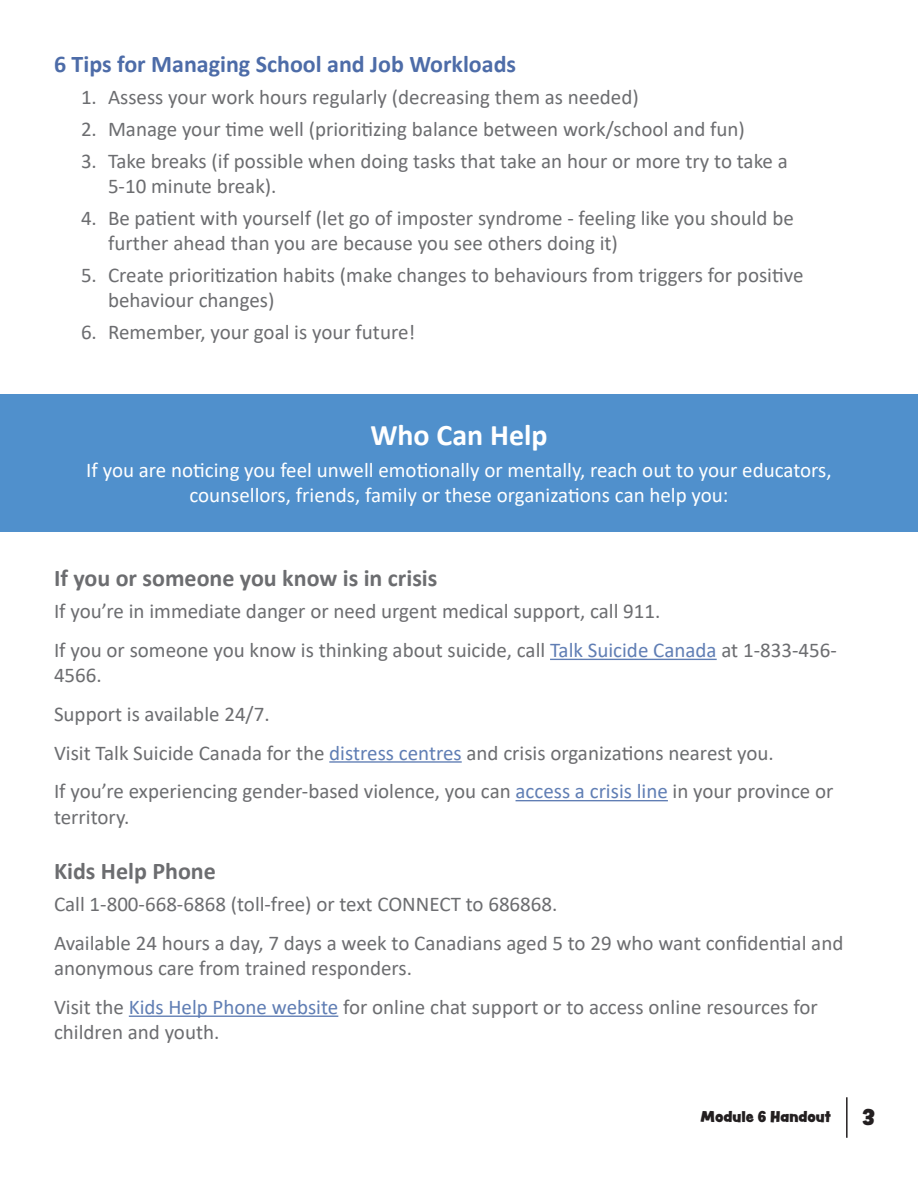
<style>
.page{position:relative;width:918px;height:1188px;background:#fff}
.page>*{position:absolute;margin:0;border:0;box-sizing:border-box;transform-origin:0 0}
.Subheader{font:700 30px "Calibri";color:#fff}
.Subheader-2{font:700 24px "Calibri";color:#6c6d70}
.Subheader-3{font:700 24px "Calibri";color:#4d6ca8}
.t1{font:24px "Peachy Keen JF";color:#231f20}
.Body_grey{font:21px/25.2px "Calibri";color:#6c6d70}
.Body_grey-2{font:21px/25.2px "Calibri";color:#fff;text-align:center}
.t2{font:16.5px "Peachy Keen JF";color:#231f20}
.s1{color:#607eb4}
</style>
<div class="page">
<hr style="left:846px;top:1097px;width:2px;height:41px;background:#231f20">
<div style="left:0;top:394px;width:918px;height:138px;background:#5090cc"></div>
<hr style="left:550px;top:659px;width:167px;height:1px;background:#607eb4">
<hr style="left:329px;top:761px;width:133px;height:2px;background:#607eb4">
<hr style="left:516px;top:800px;width:152px;height:1px;background:#607eb4">
<hr style="left:129px;top:1016px;width:209px;height:1px;background:#607eb4">
<p class="Subheader-3" style="left:54px;top:47px;width:464px">6 Tips for Managing School and Job Workloads</p>
<p class="Body_grey" style="left:81px;top:84px;width:559px">1. Assess your work hours regularly (decreasing them as needed)</p>
<p class="Body_grey" style="left:81px;top:116px;width:665px">2. Manage your time well (prioritizing balance between work/school and fun)</p>
<p class="Body_grey" style="left:108px;top:148px;width:681px;text-indent:-27px">3. Take breaks (if possible when doing tasks that take an hour or more try to take a<br>5-10 minute break).</p>
<p class="Body_grey" style="left:108px;top:205px;width:687px;text-indent:-27px">4. Be patient with yourself (let go of imposter syndrome - feeling like you should be further ahead than you are because you see others doing it)</p>
<p class="Body_grey" style="left:108px;top:262px;width:697px;text-indent:-27px">5. Create prioritization habits (make changes to behaviours from triggers for positive behaviour changes)</p>
<p class="Body_grey" style="left:81px;top:319px;width:336px">6. Remember, your goal is your future!</p>
<p class="Subheader" style="left:370px;top:413px;width:179px">Who Can Help</p>
<p class="Body_grey-2" style="left:86px;top:456px;width:747px">If you are noticing you feel unwell emotionally or mentally, reach out to your educators, counsellors, friends, family or these organizations can help you:</p>
<p class="Subheader-2" style="left:54px;top:561px;width:385px">If you or someone you know is in crisis</p>
<p class="Body_grey" style="left:54px;top:598px;width:608px">If you’re in immediate danger or need urgent medical support, call 911.</p>
<p class="Body_grey" style="left:54px;top:637px;width:784px">If you or someone you know is thinking about suicide, call <span class="s1">Talk Suicide Canada</span> at 1-833-456-<br>4566.</p>
<p class="Body_grey" style="left:54px;top:701px;width:217px">Support is available 24/7.</p>
<p class="Body_grey" style="left:54px;top:740px;width:721px">Visit Talk Suicide Canada for the <span class="s1">distress centres</span> and crisis organizations nearest you.</p>
<p class="Body_grey" style="left:54px;top:778px;width:781px">If you’re experiencing gender-based violence, you can <span class="s1">access a crisis line</span> in your province or territory.</p>
<p class="Subheader-2" style="left:54px;top:854px;width:163px">Kids Help Phone</p>
<p class="Body_grey" style="left:54px;top:891px;width:505px">Call 1-800-668-6868 (toll-free) or text CONNECT to 686868.</p>
<p class="Body_grey" style="left:54px;top:930px;width:791px">Available 24 hours a day, 7 days a week to Canadians aged 5 to 29 who want confidential and anonymous care from trained responders.</p>
<p class="Body_grey" style="left:54px;top:994px;width:765px">Visit the <span class="s1">Kids Help Phone website</span> for online chat support or to access online resources for children and youth.</p>
<p class="t2" style="left:701px;top:1107px;width:132px">Module 6 Handout</p>
<p class="t1" style="left:863px;top:1102px;width:14px">3</p>
</div>
